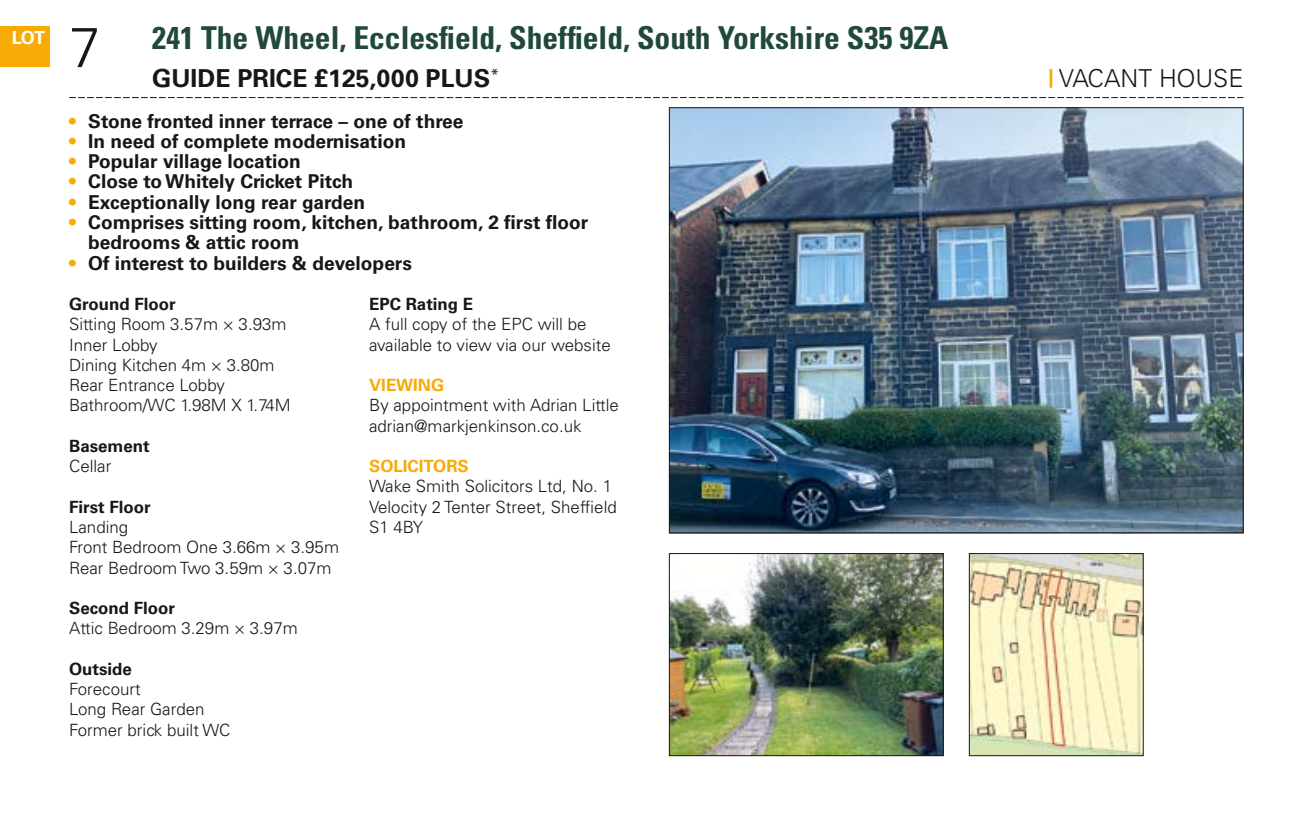
<style>
.page{position:relative;width:1296px;height:828px;background:#fff}
.page>*{position:absolute;margin:0;border:0;box-sizing:border-box;transform-origin:0 0}
.t1{font:700 condensed 31.5px "Univers LT Std";color:#20493b}
.t2{font:700 24.75px "Univers LT Std";color:#181716}
.t3{font:300 24.75px "Univers LT Std";color:#181716}
.t4{font:700 19.12px/20.2px "Univers LT Std";color:#181716}
.t5{font:700 18px "Univers LT Std";color:#fff}
.t6{font:300 16.88px/20.2px "Univers LT Std";color:#181716}
.t7{font:700 16.88px "Univers LT Std";color:#181716}
.t8{font:700 16.88px "Univers LT Std";color:#f8aa06}
.s1{font-weight:300;font-stretch:normal;font-size:56.25px;color:#181716}
.s2{color:#f8aa06}
</style>
<div class="page">
<svg style="left:69px;top:97px;width:1174px;height:1px"></svg>
<div style="left:0;top:26px;width:50px;height:41px;background:#f8aa06"></div>
<img style="left:671px;top:109px;width:570px;height:422px">
<img style="left:970px;top:555px;width:171px;height:198px">
<div style="left:968px;top:553px;width:175px;height:202px;border:1px solid #181716"></div>
<img style="left:671px;top:555px;width:270px;height:198px">
<div style="left:669px;top:553px;width:274px;height:202px;border:1px solid #181716"></div>
<p class="t5" style="left:12px;top:27px;width:35px">LOT</p>
<h1 class="t1" style="left:69px;top:19px;width:880px"><span class="s1">7</span> 241 The Wheel, Ecclesfield, Sheffield, South Yorkshire S35 9ZA</h1>
<h2 class="t2" style="left:152px;top:64px;width:348px">GUIDE PRICE £125,000 PLUS<sup>*</sup></h2>
<h2 class="t3" style="left:1048px;top:63px;width:196px"><sup>|</sup> VACANT HOUSE</h2>
<p class="t4" style="left:69px;top:111px;width:396px"><span class="s2">•</span> Stone fronted inner terrace – one of three</p>
<p class="t4" style="left:69px;top:131px;width:338px"><span class="s2">•</span> In need of complete modernisation</p>
<p class="t4" style="left:69px;top:151px;width:233px"><span class="s2">•</span> Popular village location</p>
<p class="t4" style="left:69px;top:172px;width:285px"><span class="s2">•</span> Close to Whitely Cricket Pitch</p>
<p class="t4" style="left:69px;top:192px;width:297px"><span class="s2">•</span> Exceptionally long rear garden</p>
<p class="t4" style="left:88px;top:212px;width:501px;text-indent:-19px"><span class="s2">•</span> Comprises sitting room, kitchen, bathroom, 2 first floor bedrooms &amp; attic room</p>
<p class="t4" style="left:69px;top:253px;width:344px"><span class="s2">•</span> Of interest to builders &amp; developers</p>
<p class="t7" style="left:69px;top:294px;width:108px">Ground Floor</p>
<p class="t6" style="left:69px;top:314px;width:223px">Sitting Room 3.57m × 3.93m<br>Inner Lobby<br>Dining Kitchen 4m × 3.80m<br>Rear Entrance Lobby<br>Bathroom/WC 1.98M X 1.74M</p>
<p class="t7" style="left:69px;top:436px;width:82px">Basement</p>
<p class="t6" style="left:69px;top:456px;width:44px">Cellar</p>
<p class="t7" style="left:69px;top:496px;width:83px">First Floor</p>
<p class="t6" style="left:69px;top:516px;width:271px">Landing<br>Front Bedroom One 3.66m × 3.95m<br>Rear Bedroom Two 3.59m × 3.07m</p>
<p class="t7" style="left:69px;top:598px;width:107px">Second Floor</p>
<p class="t6" style="left:69px;top:618px;width:230px">Attic Bedroom 3.29m × 3.97m</p>
<p class="t7" style="left:69px;top:658px;width:64px">Outside</p>
<p class="t6" style="left:69px;top:678px;width:163px">Forecourt<br>Long Rear Garden<br>Former brick built WC</p>
<p class="t7" style="left:369px;top:294px;width:106px">EPC Rating E</p>
<p class="t6" style="left:369px;top:314px;width:243px">A full copy of the EPC will be available to view via our website</p>
<p class="t8" style="left:369px;top:375px;width:77px">VIEWING</p>
<p class="t6" style="left:369px;top:395px;width:251px">By appointment with Adrian Little adrian@markjenkinson.co.uk</p>
<p class="t8" style="left:369px;top:456px;width:101px">SOLICITORS</p>
<p class="t6" style="left:369px;top:476px;width:249px">Wake Smith Solicitors Ltd, No. 1<br>Velocity 2 Tenter Street, Sheffield<br>S1 4BY</p>
</div>
